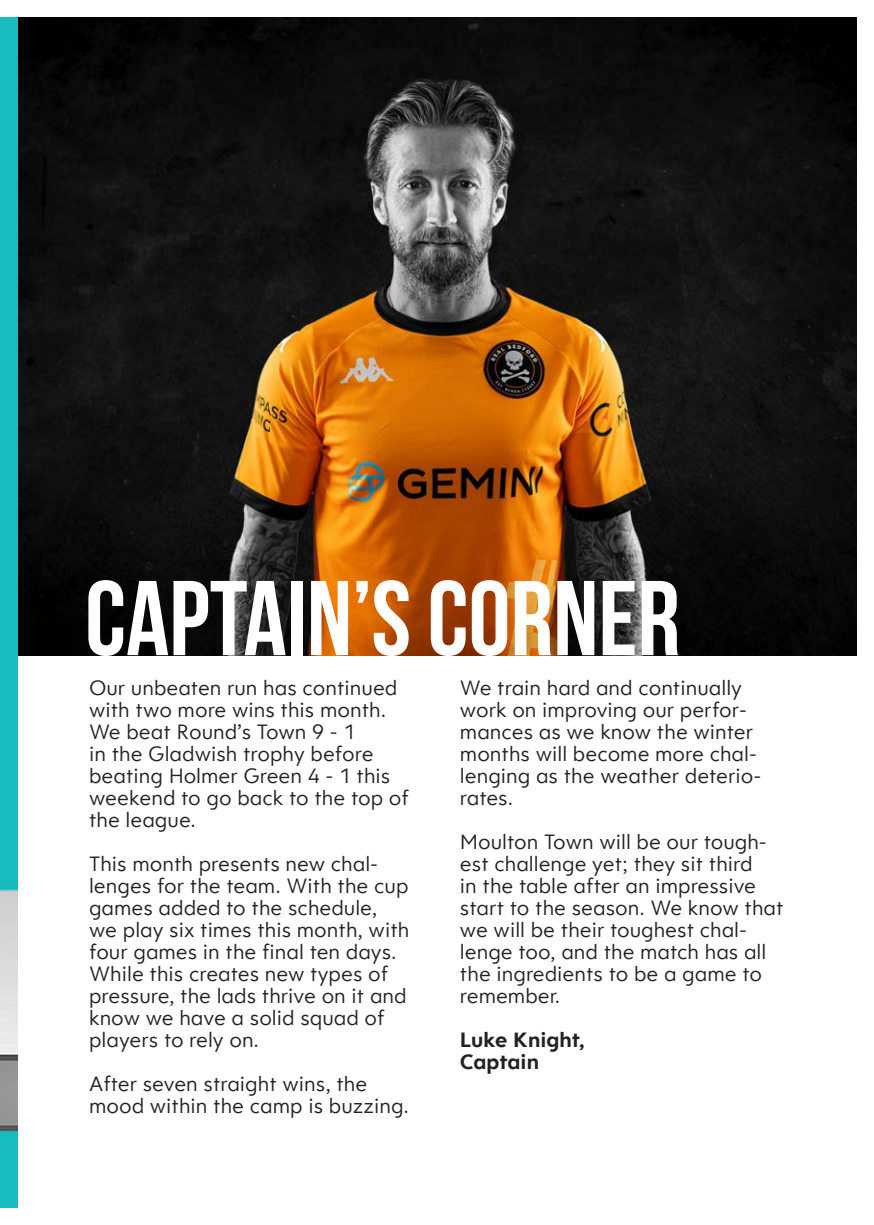
<style>
.page{position:relative;width:874px;height:1225px;background:#fff}
.page>*{position:absolute;margin:0;border:0;box-sizing:border-box;transform-origin:0 0}
.t1{font:700 106px "Bebas Neue";color:#fff}
.t2{font:22px/22px "Clarika Pro Geo";color:#222}
.t3{font:700 22px "Clarika Pro Geo";color:#222}
</style>
<div class="page">
<img style="left:17px;top:17px;width:839px;height:638px">
<img style="left:0;top:17px;width:17px;height:1191px">
<p class="t1" style="left:85px;top:560px;width:596px">CAPTAIN’S CORNER</p>
<p class="t2" style="left:89px;top:676px;width:321px">Our unbeaten run has continued with two more wins this month.<br>We beat Round’s Town 9 - 1<br>in the Gladwish trophy before beating Holmer Green 4 - 1 this weekend to go back to the top of the league.</p>
<p class="t2" style="left:89px;top:852px;width:321px">This month presents new chal&shy;lenges for the team. With the cup games added to the schedule, we play six times this month, with four games in the final ten days.<br>While this creates new types of pressure, the lads thrive on it and know we have a solid squad of players to rely on.</p>
<p class="t2" style="left:89px;top:1072px;width:321px">After seven straight wins, the mood within the camp is buzzing.</p>
<p class="t2" style="left:459px;top:676px;width:302px">We train hard and continually work on improving our perfor&shy;mances as we know the winter months will become more chal&shy;lenging as the weather deterio&shy;rates.</p>
<p class="t2" style="left:459px;top:830px;width:325px">Moulton Town will be our tough&shy;est challenge yet; they sit third<br>in the table after an impressive start to the season. We know that we will be their toughest chal&shy;lenge too, and the match has all the ingredients to be a game to remember.</p>
<p class="t3" style="left:459px;top:1025px;width:126px">Luke Knight,</p>
<p class="t3" style="left:459px;top:1047px;width:80px">Captain</p>
</div>
